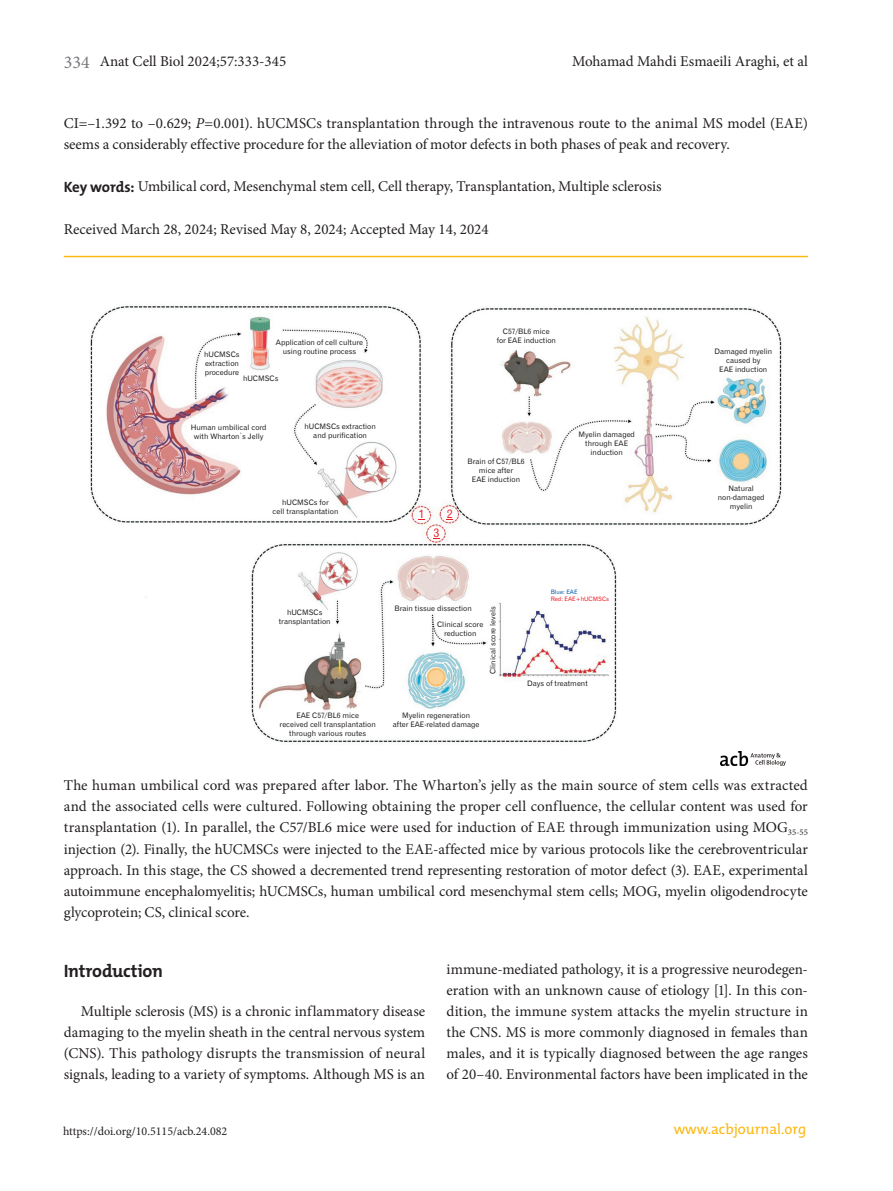
<style>
.page{position:relative;width:893px;height:1191px;background:#fff}
.page>*{position:absolute;margin:0;border:0;box-sizing:border-box;transform-origin:0 0}
.t1{font:700 18px "The Mix";letter-spacing:-.015em;color:#231f20}
.t2{font:15px/21px "Minion Pro";letter-spacing:-.005em;color:#231f20;text-align:justify}
.t3{font:14.7px "The Mix";color:#fcb814}
.t4{font:12px "Minion Pro";color:#231f20}
.t5{font:12px "Gothic 720 BT Roman B";color:#ee1d23}
.t6{font:7.5px/9px "Gothic 720 BT Roman B";color:#231f20;text-align:center}
.t7{font:6px/7.2px "Gothic 720 BT Roman B";color:#ee1d23}
.s1{font-size:18px;color:#76787b}
.s2{font-style:italic}
.s3{font-family:"The Mix";font-weight:700}
.s4{color:#015aaa}
</style>
<div class="page">
<hr style="left:64px;top:256px;width:744px;height:1px;background:#fcb814">
<img style="left:90px;top:304px;width:692px;height:439px">
<img style="left:721px;top:751px;width:64px;height:14px">
<p class="t2" style="left:64px;top:50px;width:224px"><span class="s1">334</span> Anat Cell Biol 2024;57:333-345</p>
<p class="t2" style="left:572px;top:50px;width:237px">Mohamad Mahdi Esmaeili Araghi, et al</p>
<p class="t2" style="left:64px;top:113px;width:746px">CI=–1.392 to –0.629; <span class="s2">P</span>=0.001). hUCMSCs transplantation through the intravenous route to the animal MS model (EAE) seems a considerably effective procedure for the alleviation of motor defects in both phases of peak and recovery.</p>
<p class="t2" style="left:64px;top:176px;width:599px"><span class="s3">Key words:</span> Umbilical cord, Mesenchymal stem cell, Cell therapy, Transplantation, Multiple sclerosis</p>
<p class="t2" style="left:64px;top:218px;width:426px">Received March 28, 2024; Revised May 8, 2024; Accepted May 14, 2024</p>
<p class="t6" style="left:276px;top:338px;width:89px">Application of cell culture using routine process</p>
<p class="t6" style="left:243px;top:374px;width:37px">hUCMSCs</p>
<p class="t6" style="left:204px;top:350px;width:37px;text-align:justify">hUCMSCs extraction procedure</p>
<p class="t6" style="left:191px;top:423px;width:77px">Human umbilical cord with Wharton s Jelly</p>
<p class="t6" style="left:305px;top:422px;width:73px">hUCMSCs extraction and purification</p>
<p class="t6" style="left:273px;top:498px;width:67px">hUCMSCs for<br>cell transplantation</p>
<p class="t6" style="left:497px;top:327px;width:61px">C57/BL6 mice<br>for EAE induction</p>
<p class="t5" style="left:419px;top:509px;width:8px">1</p>
<p class="t5" style="left:447px;top:509px;width:8px">2</p>
<p class="t5" style="left:433px;top:528px;width:8px">3</p>
<p class="t6" style="left:467px;top:458px;width:59px">Brain of C57/BL6 mice after<br>EAE induction</p>
<p class="t6" style="left:578px;top:431px;width:58px">Myelin damaged through EAE induction</p>
<p class="t6" style="left:279px;top:608px;width:53px">hUCMSCs transplantation</p>
<p class="t6" style="left:280px;top:712px;width:98px">EAE C57/BL6 mice<br>received cell transplantation through various routes</p>
<p class="t6" style="left:394px;top:604px;width:79px">Brain tissue dissection</p>
<p class="t6" style="left:489px;top:674px;width:69px;rotate:-90deg">Clinical score levels</p>
<p class="t6" style="left:437px;top:621px;width:48px">Clinical score reduction</p>
<p class="t6" style="left:393px;top:711px;width:88px">Myelin regeneration<br>after EAE-related damage</p>
<p class="t7" style="left:551px;top:589px;width:60px"><span class="s4">Blue: EAE<br></span>Red: EAE+hUCMSCs</p>
<p class="t6" style="left:527px;top:679px;width:62px">Days of treatment</p>
<p class="t6" style="left:714px;top:347px;width:59px">Damaged myelin caused by<br>EAE induction</p>
<p class="t6" style="left:718px;top:485px;width:48px">Natural non-damaged myelin</p>
<p class="t2" style="left:64px;top:775px;width:746px">The human umbilical cord was prepared after labor. The Wharton’s jelly as the main source of stem cells was extracted and the associated cells were cultured. Following obtaining the proper cell confluence, the cellular content was used for transplantation (1). In parallel, the C57/BL6 mice were used for induction of EAE through immunization using MOG<sub>35-55 </sub>injection (2). Finally, the hUCMSCs were injected to the EAE-affected mice by various protocols like the cerebroventricular approach. In this stage, the CS showed a decremented trend representing restoration of motor defect (3). EAE, experimental autoimmune encephalomyelitis; hUCMSCs, human umbilical cord mesenchymal stem cells; MOG, myelin oligodendrocyte glycoprotein; CS, clinical score.</p>
<p class="t1" style="left:64px;top:955px;width:101px">Introduction</p>
<p class="t2" style="left:64px;top:1000px;width:363px;text-indent:17px">Multiple sclerosis (MS) is a chronic inflammatory disease damaging to the myelin sheath in the central nervous system (CNS). This pathology disrupts the transmission of neural signals, leading to a variety of symptoms. Although MS is an</p>
<p class="t2" style="left:446px;top:958px;width:363px">immune-mediated pathology, it is a progressive neurodegen&shy;eration with an unknown cause of etiology [1]. In this con&shy;dition, the immune system attacks the myelin structure in the CNS. MS is more commonly diagnosed in females than males, and it is typically diagnosed between the age ranges of 20–40. Environmental factors have been implicated in the</p>
<p class="t4" style="left:63px;top:1123px;width:166px">https://doi.org/10.5115/acb.24.082</p>
<p class="t3" style="left:674px;top:1117px;width:134px">www.acbjournal.org</p>
</div>
